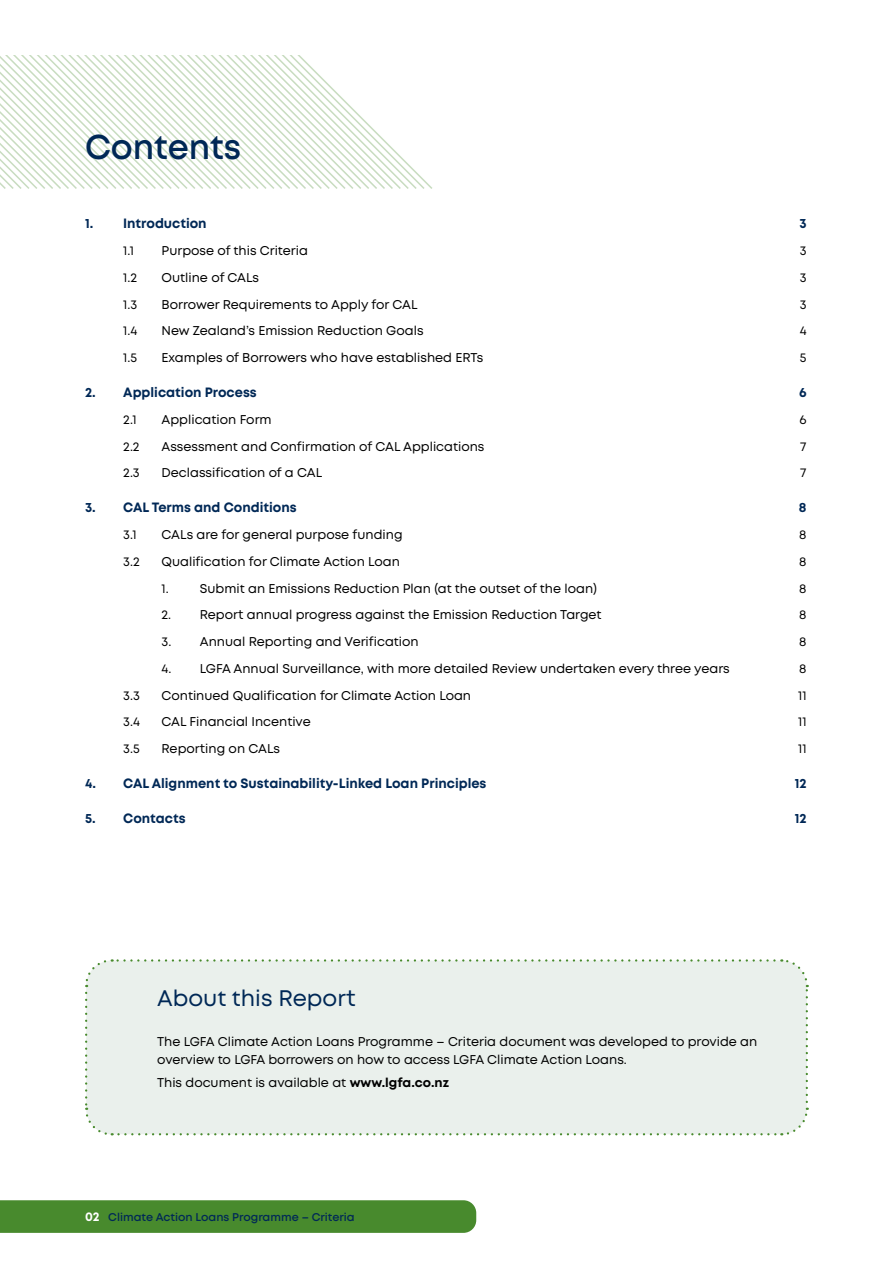
<style>
.page{position:relative;width:893px;height:1263px;background:#fff}
.page>*{position:absolute;margin:0;border:0;box-sizing:border-box;transform-origin:0 0}
.t1{font:600 34.5px "Mont";color:#002856}
.Body{font:22.5px "Mont";color:#002856}
.Content_1{font:700 13.5px "Mont";color:#002856}
.Body-2{font:12.75px/18.3px "Mont";color:#000}
.t2{font:600 11.25px "Mont";color:#002856}
.s1{font-weight:700}
.s2{font-weight:700;font-size:12.75px;color:#fff}
</style>
<div class="page">
<div style="left:0;top:1200px;width:476px;height:33px;background:#488a2d"></div>
<svg style="left:363px;top:119px;width:8px;height:70px"></svg>
<svg style="left:355px;top:111px;width:8px;height:78px"></svg>
<svg style="left:347px;top:103px;width:8px;height:86px"></svg>
<svg style="left:339px;top:95px;width:8px;height:94px"></svg>
<svg style="left:331px;top:87px;width:8px;height:102px"></svg>
<svg style="left:0;top:55px;width:331px;height:134px"></svg>
<div style="left:85px;top:959px;width:724px;height:177px;background:#eaf0ec"></div>
<p class="t1" style="left:85px;top:124px;width:158px">Contents</p>
<p class="Content_1" style="left:85px;top:215px;width:123px">1. Introduction</p>
<p class="Content_1" style="left:799px;top:215px;width:9px">3</p>
<p class="Body-2" style="left:123px;top:242px;width:12px">1.1</p>
<p class="Body-2" style="left:162px;top:242px;width:148px">Purpose of this Criteria</p>
<p class="Body-2" style="left:800px;top:242px;width:8px">3</p>
<p class="Body-2" style="left:123px;top:268px;width:15px">1.2</p>
<p class="Body-2" style="left:162px;top:268px;width:99px">Outline of CALs</p>
<p class="Body-2" style="left:800px;top:268px;width:8px">3</p>
<p class="Body-2" style="left:123px;top:295px;width:16px">1.3</p>
<p class="Body-2" style="left:162px;top:295px;width:258px">Borrower Requirements to Apply for CAL</p>
<p class="Body-2" style="left:800px;top:295px;width:8px">3</p>
<p class="Body-2" style="left:123px;top:322px;width:16px">1.4</p>
<p class="Body-2" style="left:162px;top:322px;width:263px">New Zealand’s Emission Reduction Goals</p>
<p class="Body-2" style="left:800px;top:322px;width:8px">4</p>
<p class="Body-2" style="left:123px;top:349px;width:15px">1.5</p>
<p class="Body-2" style="left:162px;top:349px;width:323px">Examples of Borrowers who have established ERTs</p>
<p class="Body-2" style="left:800px;top:349px;width:8px">5</p>
<p class="Content_1" style="left:85px;top:384px;width:173px">2. Application Process</p>
<p class="Content_1" style="left:799px;top:384px;width:9px">6</p>
<p class="Body-2" style="left:123px;top:410px;width:15px">2.1</p>
<p class="Body-2" style="left:162px;top:410px;width:112px">Application Form</p>
<p class="Body-2" style="left:799px;top:410px;width:9px">6</p>
<p class="Body-2" style="left:123px;top:437px;width:18px">2.2</p>
<p class="Body-2" style="left:162px;top:437px;width:324px">Assessment and Confirmation of CAL Applications</p>
<p class="Body-2" style="left:800px;top:437px;width:8px">7</p>
<p class="Body-2" style="left:123px;top:464px;width:18px">2.3</p>
<p class="Body-2" style="left:162px;top:464px;width:162px">Declassification of a CAL</p>
<p class="Body-2" style="left:800px;top:464px;width:8px">7</p>
<p class="Content_1" style="left:85px;top:499px;width:213px">3. CAL Terms and Conditions</p>
<p class="Content_1" style="left:799px;top:499px;width:9px">8</p>
<p class="Body-2" style="left:123px;top:526px;width:15px">3.1</p>
<p class="Body-2" style="left:162px;top:526px;width:243px">CALs are for general purpose funding</p>
<p class="Body-2" style="left:799px;top:526px;width:9px">8</p>
<p class="Body-2" style="left:123px;top:552px;width:18px">3.2</p>
<p class="Body-2" style="left:162px;top:552px;width:240px">Qualification for Climate Action Loan</p>
<p class="Body-2" style="left:799px;top:552px;width:9px">8</p>
<p class="Body-2" style="left:162px;top:579px;width:9px">1.</p>
<p class="Body-2" style="left:200px;top:579px;width:398px">Submit an Emissions Reduction Plan (at the outset of the loan)</p>
<p class="Body-2" style="left:799px;top:579px;width:9px">8</p>
<p class="Body-2" style="left:162px;top:606px;width:442px">2. Report annual progress against the Emission Reduction Target</p>
<p class="Body-2" style="left:799px;top:606px;width:9px">8</p>
<p class="Body-2" style="left:162px;top:633px;width:259px">3. Annual Reporting and Verification</p>
<p class="Body-2" style="left:799px;top:633px;width:9px">8</p>
<p class="Body-2" style="left:162px;top:659px;width:570px">4. LGFA Annual Surveillance, with more detailed Review undertaken every three years</p>
<p class="Body-2" style="left:799px;top:659px;width:9px">8</p>
<p class="Body-2" style="left:123px;top:686px;width:18px">3.3</p>
<p class="Body-2" style="left:162px;top:686px;width:311px">Continued Qualification for Climate Action Loan</p>
<p class="Body-2" style="left:798px;top:686px;width:10px">11</p>
<p class="Body-2" style="left:123px;top:713px;width:18px">3.4</p>
<p class="Body-2" style="left:162px;top:713px;width:151px">CAL Financial Incentive</p>
<p class="Body-2" style="left:798px;top:713px;width:10px">11</p>
<p class="Body-2" style="left:123px;top:740px;width:18px">3.5</p>
<p class="Body-2" style="left:162px;top:740px;width:120px">Reporting on CALs</p>
<p class="Body-2" style="left:798px;top:740px;width:10px">11</p>
<p class="Content_1" style="left:85px;top:775px;width:403px">4. CAL Alignment to Sustainability-Linked Loan Principles</p>
<p class="Content_1" style="left:795px;top:775px;width:13px">12</p>
<p class="Content_1" style="left:85px;top:810px;width:102px">5. Contacts</p>
<p class="Content_1" style="left:795px;top:810px;width:13px">12</p>
<p class="Body" style="left:157px;top:984px;width:200px">About this Report</p>
<p class="Body-2" style="left:157px;top:1032px;width:602px">The LGFA Climate Action Loans Programme – Criteria document was developed to provide an overview to LGFA borrowers on how to access LGFA Climate Action Loans.</p>
<p class="Body-2" style="left:157px;top:1073px;width:293px">This document is available at <span class="s1">www.lgfa.co.nz</span></p>
<p class="t2" style="left:85px;top:1210px;width:271px"><span class="s2">02</span> Climate Action Loans Programme – Criteria</p>
</div>
